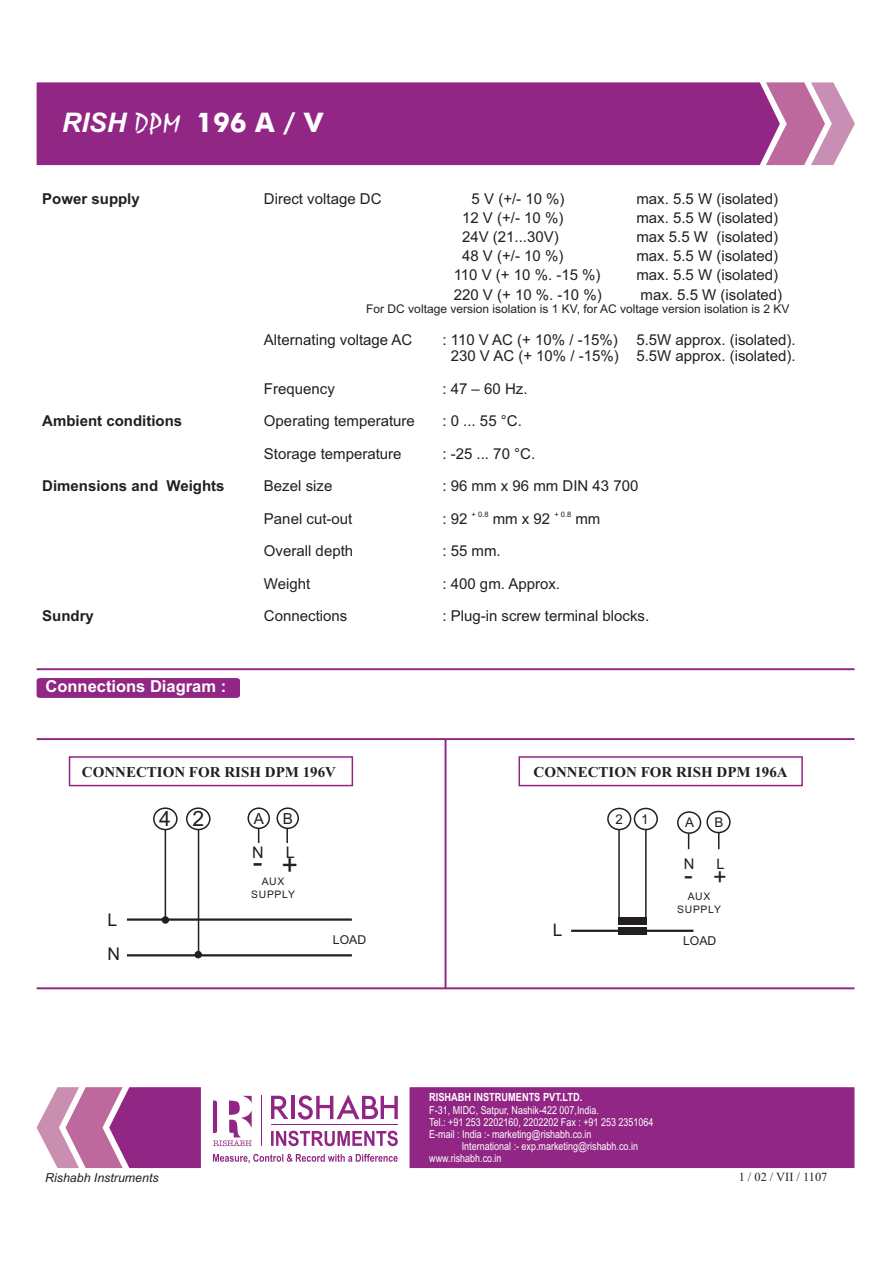
<style>
.page{position:relative;width:893px;height:1263px;background:#fff}
.page>*{position:absolute;margin:0;border:0;box-sizing:border-box;transform-origin:0 0}
.t1{font:29.25px "Arial";color:#231f20}
.t2{font:500 27px "Futura BT";color:#fff}
.t3{font:25.95px "Arial";color:#231f20}
.t4{font:21.15px "Arial";color:#231f20}
.t5{font:17.55px/34.8px "Arial";color:#231f20}
.t6{font:17.4px "Arial";color:#231f20}
.t7{font:700 16.5px "Arial";color:#fff}
.t8{font:16.05px "Arial";color:#231f20}
.t9{font:15.3px "Arial";color:#231f20}
.t10{font:15px/16.2px "Arial";color:#231f20;text-align:center}
.t11{font:700 15px "Arial";color:#231f20}
.t12{font:700 15px "Times New Roman";color:#231f20}
.t13{font:14.85px "Arial";color:#231f20}
.t14{font:14.4px "Arial";color:#231f20}
.t15{font:13.5px "Arial";color:#231f20}
.t16{font:italic 12.45px "Arial";color:#231f20}
.t17{font:12.45px "Times New Roman";color:#231f20}
.t18{font:12.15px "Arial";color:#231f20}
.t19{font:12px "Arial";color:#231f20}
.t20{font:700 11.25px "Arial Narrow";color:#fff}
.t21{font:10.95px/12px "Arial Narrow";color:#fff}
.t22{font:10.35px/13px "Arial";letter-spacing:.065em;color:#231f20;text-align:center}
.t23{font:7.5px "Arial";color:#231f20}
.s1{font-family:"Arial";font-weight:700;font-style:italic}
.s2{font-family:"Staccato 222 BT";font-weight:400}
.s3{font-size:23.4px}
</style>
<div class="page">
<div style="left:69px;top:756px;width:284px;height:30px;border:2px solid #922684"></div>
<div style="left:37px;top:678px;width:203px;height:20px;background:#922684"></div>
<div style="left:153px;top:807px;width:25px;height:23px;border:2px solid #231f20;border-radius:50%"></div>
<div style="left:186px;top:807px;width:25px;height:23px;border:2px solid #231f20;border-radius:50%"></div>
<div style="left:247px;top:807px;width:23px;height:22px;border:2px solid #231f20;border-radius:50%"></div>
<div style="left:276px;top:807px;width:23px;height:22px;border:2px solid #231f20;border-radius:50%"></div>
<hr style="left:165px;top:829px;width:1px;height:89px;background:#231f20">
<hr style="left:198px;top:829px;width:1px;height:127px;background:#231f20">
<div style="left:195px;top:951px;width:7px;height:7px;background:#231f20;border:1px solid #231f20;border-radius:50%"></div>
<div style="left:162px;top:916px;width:7px;height:7px;background:#231f20;border:1px solid #231f20;border-radius:50%"></div>
<hr style="left:127px;top:918px;width:225px;height:3px;background:#231f20">
<hr style="left:127px;top:954px;width:225px;height:2px;background:#231f20">
<svg style="left:258px;top:828px;width:1px;height:15px"></svg>
<svg style="left:286px;top:828px;width:2px;height:15px"></svg>
<div style="left:518px;top:756px;width:285px;height:30px;border:2px solid #922684"></div>
<div style="left:607px;top:808px;width:24px;height:22px;border:2px solid #231f20;border-radius:50%"></div>
<div style="left:634px;top:808px;width:24px;height:22px;border:2px solid #231f20;border-radius:50%"></div>
<hr style="left:618px;top:829px;width:2px;height:93px;background:#231f20">
<div style="left:618px;top:917px;width:28px;height:7px;background:#231f20"></div>
<hr style="left:645px;top:829px;width:2px;height:93px;background:#231f20">
<div style="left:618px;top:927px;width:28px;height:7px;background:#231f20"></div>
<hr style="left:571px;top:930px;width:122px;height:2px;background:#231f20">
<div style="left:677px;top:811px;width:24px;height:23px;border:2px solid #231f20;border-radius:50%"></div>
<div style="left:706px;top:811px;width:25px;height:22px;border:2px solid #231f20;border-radius:50%"></div>
<svg style="left:688px;top:833px;width:1px;height:16px"></svg>
<svg style="left:718px;top:832px;width:1px;height:17px"></svg>
<hr style="left:37px;top:668px;width:817px;height:2px;background:#922684">
<hr style="left:445px;top:739px;width:1px;height:249px;background:#922684">
<svg style="left:780px;top:82px;width:75px;height:83px"></svg>
<div style="left:37px;top:82px;width:743px;height:83px;background:#922684"></div>
<svg style="left:37px;top:1087px;width:72px;height:81px"></svg>
<svg style="left:109px;top:1087px;width:745px;height:81px;fill:#922684"></svg>
<hr style="left:37px;top:738px;width:817px;height:2px;background:#922684">
<hr style="left:37px;top:987px;width:817px;height:2px;background:#922684">
<h2 class="t2" style="left:62px;top:111px;width:263px"><span class="s1">RISH</span> <span class="s2">DPM</span> 196 A / V</h2>
<p class="t11" style="left:42px;top:193px;width:99px">Power supply</p>
<p class="t10" style="left:264px;top:192px;width:119px">Direct voltage DC</p>
<p class="t10" style="left:472px;top:192px;width:94px">5 V (+/- 10 %)</p>
<p class="t10" style="left:636px;top:192px;width:143px">max. 5.5 W (isolated)</p>
<p class="t10" style="left:462px;top:211px;width:103px">12 V (+/- 10 %)</p>
<p class="t10" style="left:636px;top:211px;width:143px">max. 5.5 W (isolated)</p>
<p class="t10" style="left:462px;top:230px;width:98px">24V (21...30V)</p>
<p class="t10" style="left:636px;top:230px;width:143px">max 5.5 W (isolated)</p>
<p class="t10" style="left:462px;top:249px;width:103px">48 V (+/- 10 %)</p>
<p class="t10" style="left:636px;top:249px;width:143px">max. 5.5 W (isolated)</p>
<p class="t10" style="left:454px;top:268px;width:148px">110 V (+ 10 %. -15 %)</p>
<p class="t10" style="left:636px;top:268px;width:143px">max. 5.5 W (isolated)</p>
<p class="t10" style="left:454px;top:288px;width:149px">220 V (+ 10 %. -10 %)</p>
<p class="t10" style="left:640px;top:288px;width:143px">max. 5.5 W (isolated)</p>
<p class="t19" style="left:366px;top:305px;width:425px">For DC voltage version isolation is 1 KV, for AC voltage version isolation is 2 KV</p>
<p class="t10" style="left:264px;top:333px;width:150px">Alternating voltage AC</p>
<p class="t10" style="left:442px;top:333px;width:355px">: 110 V AC (+ 10% / -15%) 5.5W approx. (isolated).<br>230 V AC (+ 10% / -15%) 5.5W approx. (isolated).</p>
<p class="t10" style="left:264px;top:382px;width:72px">Frequency</p>
<p class="t10" style="left:442px;top:382px;width:87px">: 47 – 60 Hz.</p>
<p class="t11" style="left:42px;top:415px;width:142px">Ambient conditions</p>
<p class="t10" style="left:264px;top:414px;width:152px">Operating temperature</p>
<p class="t10" style="left:442px;top:414px;width:81px">: 0 ... 55 °C.</p>
<p class="t10" style="left:264px;top:446px;width:139px">Storage temperature</p>
<p class="t10" style="left:442px;top:446px;width:94px">: -25 ... 70 °C.</p>
<p class="t11" style="left:42px;top:480px;width:184px">Dimensions and Weights</p>
<p class="t10" style="left:264px;top:479px;width:70px">Bezel size</p>
<p class="t10" style="left:442px;top:479px;width:197px">: 96 mm x 96 mm DIN 43 700</p>
<p class="t23" style="left:472px;top:511px;width:18px">+ 0.8</p>
<p class="t23" style="left:554px;top:511px;width:18px">+ 0.8</p>
<p class="t10" style="left:264px;top:512px;width:90px">Panel cut-out</p>
<p class="t10" style="left:442px;top:512px;width:27px">: 92</p>
<p class="t10" style="left:493px;top:512px;width:59px">mm x 92</p>
<p class="t10" style="left:575px;top:512px;width:26px">mm</p>
<p class="t10" style="left:264px;top:544px;width:91px">Overall depth</p>
<p class="t10" style="left:442px;top:544px;width:60px">: 55 mm.</p>
<p class="t10" style="left:264px;top:577px;width:48px">Weight</p>
<p class="t10" style="left:442px;top:577px;width:119px">: 400 gm. Approx.</p>
<p class="t11" style="left:42px;top:610px;width:53px">Sundry</p>
<p class="t10" style="left:264px;top:609px;width:85px">Connections</p>
<p class="t10" style="left:442px;top:609px;width:208px">: Plug-in screw terminal blocks.</p>
<p class="t7" style="left:46px;top:680px;width:182px">Connections Diagram :</p>
<p class="t12" style="left:82px;top:766px;width:256px">CONNECTION FOR RISH DPM 196V</p>
<h3 class="t4" style="left:159px;top:811px;width:47px">4 2</h3>
<p class="t9" style="left:254px;top:812px;width:41px">A B</p>
<p class="t8" style="left:286px;top:846px;width:10px">L</p>
<h1 class="t1" style="left:253px;top:851px;width:47px">- <sub>+</sub></h1>
<p class="t8" style="left:252px;top:846px;width:13px">N</p>
<p class="t5" style="left:108px;top:904px;width:14px">L<br>N</p>
<p class="t22" style="left:251px;top:875px;width:45px">AUX<br>SUPPLY</p>
<p class="t18" style="left:333px;top:935px;width:35px">LOAD</p>
<p class="t12" style="left:534px;top:766px;width:256px">CONNECTION FOR RISH DPM 196A</p>
<p class="t15" style="left:616px;top:814px;width:9px">2</p>
<p class="t15" style="left:641px;top:814px;width:9px">1</p>
<p class="t15" style="left:685px;top:818px;width:10px">A</p>
<p class="t15" style="left:714px;top:817px;width:10px">B</p>
<p class="t14" style="left:717px;top:858px;width:10px">L</p>
<h3 class="t3" style="left:684px;top:865px;width:44px">- <span class="s3">+</span></h3>
<p class="t13" style="left:684px;top:858px;width:12px">N</p>
<p class="t6" style="left:553px;top:924px;width:11px">L</p>
<p class="t22" style="left:677px;top:891px;width:45px">AUX<br>SUPPLY</p>
<p class="t18" style="left:683px;top:936px;width:35px">LOAD</p>
<p class="t20" style="left:429px;top:1093px;width:155px">RISHABH INSTRUMENTS PVT.LTD.</p>
<p class="t21" style="left:429px;top:1105px;width:226px">F-31, MIDC, Satpur, Nashik-422 007,India.<br>Tel.: +91 253 2202160, 2202202 Fax : +91 253 2351064<br>E-mail : India :- marketing@rishabh.co.in</p>
<p class="t21" style="left:429px;top:1141px;width:210px;text-indent:32px">International :- exp.marketing@rishabh.co.in www.rishabh.co.in</p>
<p class="t16" style="left:45px;top:1172px;width:115px">Rishabh Instruments</p>
<p class="t17" style="left:739px;top:1173px;width:90px">1 / 02 / VII / 1107</p>
</div>
